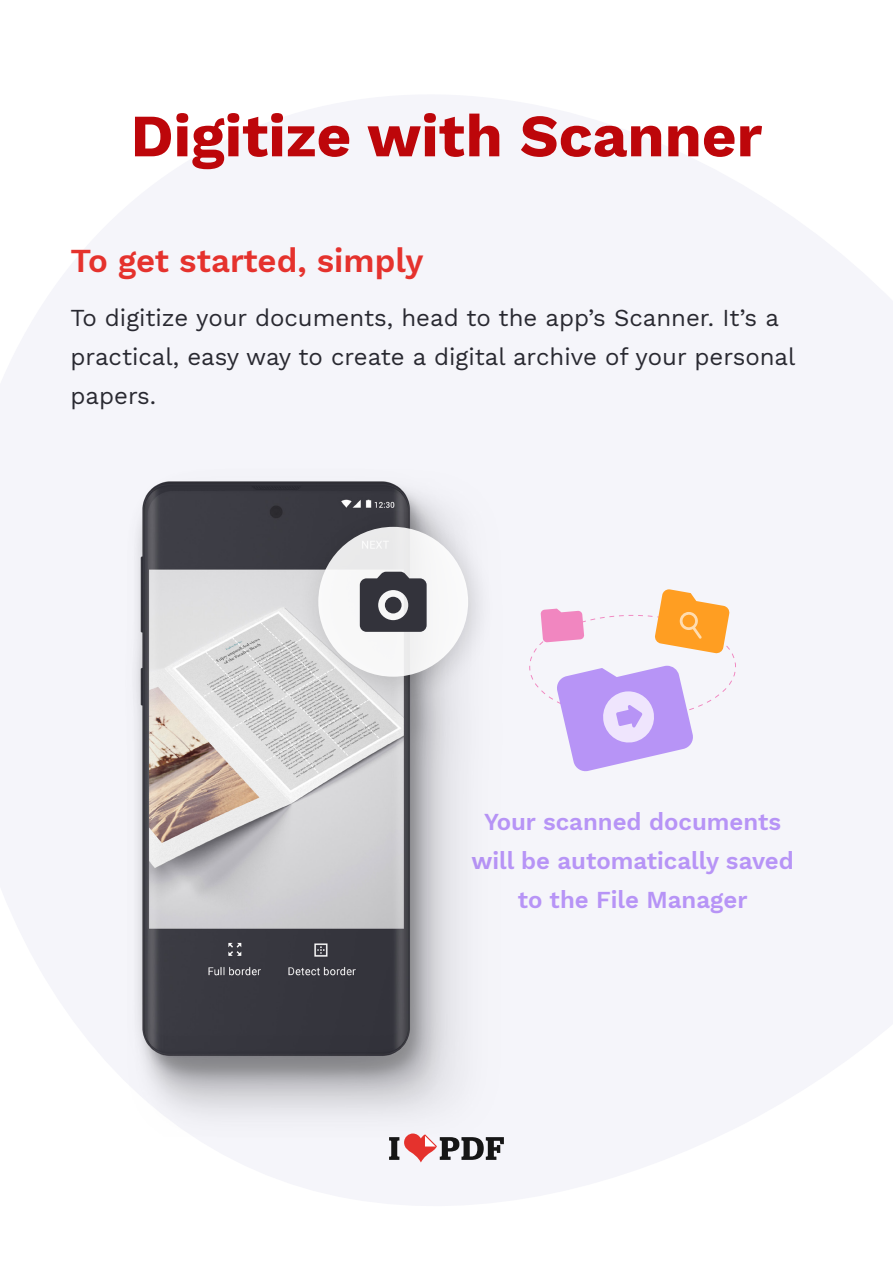
<style>
.page{position:relative;width:893px;height:1263px;background:#fff}
.page>*{position:absolute;margin:0;border:0;box-sizing:border-box;transform-origin:0 0}
.t1{font:700 60px "Work Sans";color:#bd060a}
.t2{font:600 33px "Work Sans";color:#e5322d}
.t3{font:24px/39px "Work Sans";color:#292931}
.t4{font:600 24px/39px "Work Sans";color:#b794f6;text-align:center}
</style>
<div class="page">
<img style="left:125px;top:468px;width:378px;height:669px">
<svg style="left:389px;top:1133px;width:115px;height:29px"></svg>
<div style="left:298px;top:507px;width:199px;height:199px;background:#000;opacity:.15"></div>
<div style="left:318px;top:527px;width:150px;height:150px;background:linear-gradient(to right,#f2f2f2,#f6f6f7);border-radius:50%"></div>
<svg style="left:360px;top:572px;width:67px;height:60px"></svg>
<svg style="left:529px;top:589px;width:207px;height:183px"></svg>
<p class="t1" style="left:131px;top:90px;width:633px">Digitize with Scanner</p>
<p class="t2" style="left:70px;top:236px;width:354px">To get started, simply</p>
<p class="t3" style="left:70px;top:298px;width:726px">To digitize your documents, head to the app’s Scanner. It’s a practical, easy way to create a digital archive of your personal papers.</p>
<p class="t4" style="left:471px;top:801px;width:324px">Your scanned documents will be automatically saved to the File Manager</p>
</div>
